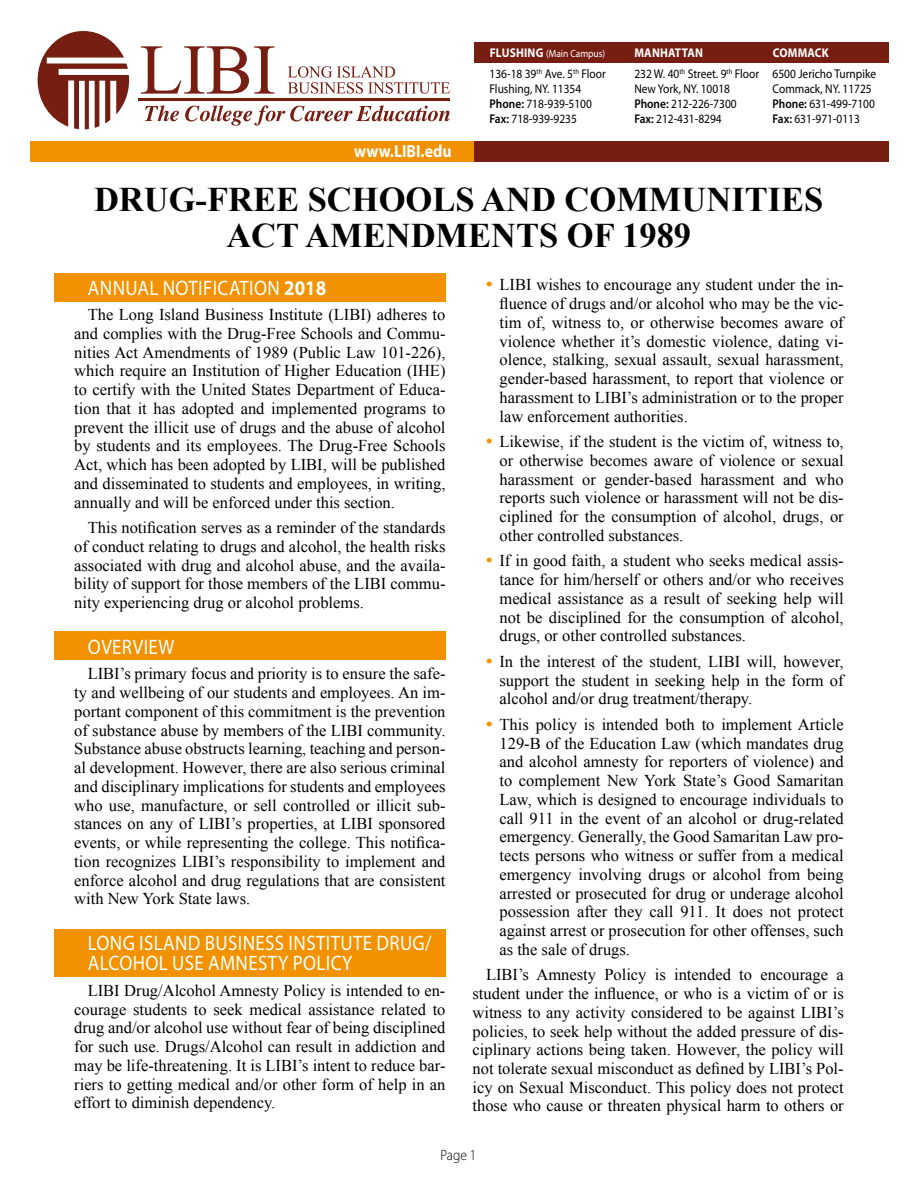
<style>
.page{position:relative;width:918px;height:1188px;background:#fff}
.page>*{position:absolute;margin:0;border:0;box-sizing:border-box;transform-origin:0 0}
.t1{font:700 34.5px/36px "Times New Roman";color:#000;text-align:center}
.t2{font:21px/20.2px "Myriad Pro";letter-spacing:.02em;color:#fff;scale:.9 1}
.t3{font:700 17.55px "Myriad Pro";color:#fff;scale:.9 1}
.t4{font:16.5px/18.8px "Times New Roman";color:#000;text-align:justify}
.t5{font:300 15px "Myriad Pro";color:#000;scale:.9 1}
.t6{font:12.6px/15.1px "Myriad Pro";color:#000;scale:.9 1}
.t7{font:700 12.6px "Myriad Pro";letter-spacing:.02em;color:#fff;scale:.9 1}
.t8{font:10.5px "Myriad Pro";color:#fff;scale:.9 1}
.s1{font-weight:700;font-size:12.6px}
.s2{font-weight:600}
.s3{font-weight:700;color:#fff}
.s4{font-weight:700}
.s5{font-weight:700;font-size:18px;color:#f39200}
</style>
<div class="page">
<div style="left:54px;top:273px;width:392px;height:28px;background:#f39200"></div>
<div style="left:54px;top:632px;width:392px;height:28px;background:#f39200"></div>
<div style="left:54px;top:930px;width:392px;height:47px;background:#f39200"></div>
<div style="left:475px;top:42px;width:414px;height:21px;background:#771e13"></div>
<svg style="left:38px;top:31px;width:91px;height:98px"></svg>
<svg style="left:288px;top:66px;width:162px;height:28px"></svg>
<svg style="left:141px;top:46px;width:133px;height:48px"></svg>
<svg style="left:145px;top:105px;width:305px;height:21px"></svg>
<hr style="left:139px;top:98px;width:311px;height:3px;background:#771e13">
<div style="left:30px;top:141px;width:444px;height:21px;background:#f39200"></div>
<div style="left:475px;top:141px;width:414px;height:21px;background:#771e13"></div>
<p class="t8" style="left:490px;top:47px;width:130px"><span class="s1">FLUSHING</span> (Main Campus)</p>
<p class="t6" style="left:490px;top:66px;width:131px">136-18 39<sup>th</sup> Ave. 5<sup>th</sup> Floor<br>Flushing, NY. 11354<br><span class="s2">Phone:</span> 718-939-5100<br><span class="s2">Fax:</span> 718-939-9235</p>
<p class="t6" style="left:634px;top:42px;width:140px;line-height:21px"><span class="s3">MANHATTAN<br></span>232 W. 40<sup>th</sup> Street. 9<sup>th</sup> Floor</p>
<p class="t6" style="left:634px;top:81px;width:115px">New York, NY. 10018<br><span class="s2">Phone:</span> 212-226-7300<br><span class="s2">Fax:</span> 212-431-8294</p>
<p class="t7" style="left:773px;top:44px;width:64px">COMMACK</p>
<p class="t6" style="left:773px;top:66px;width:117px">6500 Jericho Turnpike<br>Commack, NY. 11725<br><span class="s2">Phone:</span> 631-499-7100<br><span class="s2">Fax:</span> 631-971-0113</p>
<p class="t3" style="left:354px;top:140px;width:110px">www.LIBI.edu</p>
<h1 class="t1" style="left:94px;top:181px;width:731px">DRUG-FREE SCHOOLS AND COMMUNITIES<br>ACT AMENDMENTS OF 1989</h1>
<p class="t2" style="left:88px;top:277px;width:266px">ANNUAL NOTIFICATION <span class="s4">2018</span></p>
<p class="t4" style="left:74px;top:305px;width:373px;text-indent:13px">The Long Island Business Institute (LIBI) adheres to and complies with the Drug-Free Schools and Commu&shy;nities Act Amendments of 1989 (Public Law 101-226), which require an Institution of Higher Education (IHE) to certify with the United States Department of Educa&shy;tion that it has adopted and implemented programs to prevent the illicit use of drugs and the abuse of alcohol by students and its employees. The Drug-Free Schools Act, which has been adopted by LIBI, will be published and disseminated to students and employees, in writing, annually and will be enforced under this section.</p>
<p class="t4" style="left:74px;top:518px;width:373px;text-indent:13px">This notification serves as a reminder of the standards of conduct relating to drugs and alcohol, the health risks associated with drug and alcohol abuse, and the availa&shy;bility of support for those members of the LIBI commu&shy;nity experiencing drug or alcohol problems.</p>
<p class="t2" style="left:88px;top:636px;width:98px">OVERVIEW</p>
<p class="t4" style="left:74px;top:664px;width:373px;text-indent:13px">LIBI’s primary focus and priority is to ensure the safe&shy;ty and wellbeing of our students and employees. An im&shy;portant component of this commitment is the prevention of substance abuse by members of the LIBI community.<br>Substance abuse obstructs learning, teaching and person&shy;al development. However, there are also serious criminal and disciplinary implications for students and employees who use, manufacture, or sell controlled or illicit sub&shy;stances on any of LIBI’s properties, at LIBI sponsored events, or while representing the college. This notifica&shy;tion recognizes LIBI’s responsibility to implement and enforce alcohol and drug regulations that are consistent with New York State laws.</p>
<p class="t2" style="left:88px;top:933px;width:383px">LONG ISLAND BUSINESS INSTITUTE DRUG/<br>ALCOHOL USE AMNESTY POLICY</p>
<p class="t4" style="left:74px;top:981px;width:373px;text-indent:13px">LIBI Drug/Alcohol Amnesty Policy is intended to en&shy;courage students to seek medical assistance related to drug and/or alcohol use without fear of being disciplined for such use. Drugs/Alcohol can result in addiction and may be life-threatening. It is LIBI’s intent to reduce bar&shy;riers to getting medical and/or other form of help in an effort to diminish dependency.</p>
<p class="t4" style="left:500px;top:275px;width:346px;text-indent:-14px"><span class="s5">•</span> LIBI wishes to encourage any student under the in&shy;fluence of drugs and/or alcohol who may be the vic&shy;tim of, witness to, or otherwise becomes aware of violence whether it’s domestic violence, dating vi&shy;olence, stalking, sexual assault, sexual harassment, gender-based harassment, to report that violence or harassment to LIBI’s administration or to the proper law enforcement authorities.</p>
<p class="t4" style="left:500px;top:432px;width:346px;text-indent:-14px"><span class="s5">•</span> Likewise, if the student is the victim of, witness to, or otherwise becomes aware of violence or sexual harassment or gender-based harassment and who reports such violence or harassment will not be dis&shy;ciplined for the consumption of alcohol, drugs, or other controlled substances.</p>
<p class="t4" style="left:500px;top:551px;width:346px;text-indent:-14px"><span class="s5">•</span> If in good faith, a student who seeks medical assis&shy;tance for him/herself or others and/or who receives medical assistance as a result of seeking help will not be disciplined for the consumption of alcohol, drugs, or other controlled substances.</p>
<p class="t4" style="left:500px;top:652px;width:346px;text-indent:-14px"><span class="s5">•</span> In the interest of the student, LIBI will, however, support the student in seeking help in the form of alcohol and/or drug treatment/therapy.</p>
<p class="t4" style="left:500px;top:715px;width:346px;text-indent:-14px"><span class="s5">•</span> This policy is intended both to implement Article 129-B of the Education Law (which mandates drug and alcohol amnesty for reporters of violence) and to complement New York State’s Good Samaritan Law, which is designed to encourage individuals to call 911 in the event of an alcohol or drug-related emergency. Generally, the Good Samaritan Law pro&shy;tects persons who witness or suffer from a medical emergency involving drugs or alcohol from being arrested or prosecuted for drug or underage alcohol possession after they call 911. It does not protect against arrest or prosecution for other offenses, such as the sale of drugs.</p>
<p class="t4" style="left:473px;top:965px;width:373px;text-indent:13px">LIBI’s Amnesty Policy is intended to encourage a student under the influence, or who is a victim of or is witness to any activity considered to be against LIBI’s policies, to seek help without the added pressure of dis&shy;ciplinary actions being taken. However, the policy will not tolerate sexual misconduct as defined by LIBI’s Pol&shy;icy on Sexual Misconduct. This policy does not protect those who cause or threaten physical harm to others or</p>
<p class="t5" style="left:441px;top:1147px;width:41px">Page 1</p>
</div>
